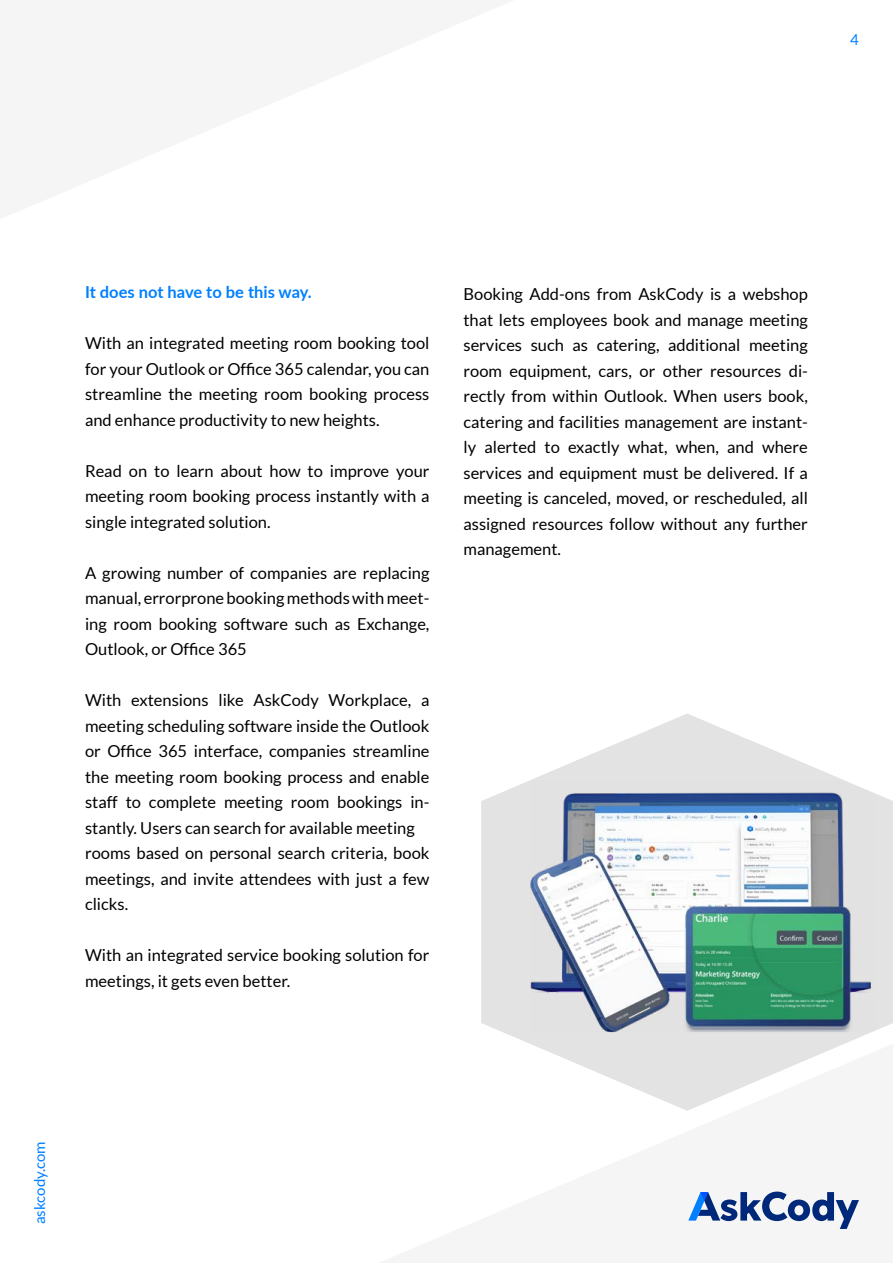
<style>
.page{position:relative;width:893px;height:1263px;background:#fff}
.page>*{position:absolute;margin:0;border:0;box-sizing:border-box;transform-origin:0 0}
.t1{font:16.5px/25.5px "Lato";color:#000;text-align:justify}
.t2{font:700 16.5px "Lato";color:#0080ff}
.t3{font:15px "Lato";color:#0080ff}
</style>
<div class="page">
<svg style="left:688px;top:1191px;width:171px;height:38px"></svg>
<svg style="left:626px;top:713px;width:123px;height:27px"></svg>
<svg style="left:481px;top:740px;width:412px;height:370px;fill:#e3e3e3"></svg>
<img style="left:529px;top:779px;width:348px;height:253px">
<p class="t3" style="left:850px;top:31px;width:10px">4</p>
<p class="t2" style="left:85px;top:280px;width:228px">It does not have to be this way.</p>
<p class="t1" style="left:85px;top:330px;width:346px">With an integrated meeting room booking tool for your Outlook or Office 365 calendar, you can streamline the meeting room booking process and enhance productivity to new heights.</p>
<p class="t1" style="left:85px;top:458px;width:346px">Read on to learn about how to improve your meeting room booking process instantly with a single integrated solution.</p>
<p class="t1" style="left:85px;top:560px;width:346px">A growing number of companies are replacing manual, errorprone booking methods with meet&shy;ing room booking software such as Exchange, Outlook, or Office 365</p>
<p class="t1" style="left:85px;top:687px;width:346px;text-align:left">With extensions like AskCody Workplace, a meeting scheduling software inside the Outlook or Office 365 interface, companies streamline the meeting room booking process and enable staff to complete meeting room bookings in&shy;stantly. Users can search for available meeting rooms based on personal search criteria, book meetings, and invite attendees with just a few clicks.</p>
<p class="t1" style="left:85px;top:942px;width:346px">With an integrated service booking solution for meetings, it gets even better.</p>
<p class="t1" style="left:463px;top:281px;width:346px">Booking Add-ons from AskCody is a webshop that lets employees book and manage meeting services such as catering, additional meeting room equipment, cars, or other resources di&shy;rectly from within Outlook. When users book, catering and facilities management are instant&shy;ly alerted to exactly what, when, and where services and equipment must be delivered. If a meeting is canceled, moved, or rescheduled, all assigned resources follow without any further management.</p>
<p class="t3" style="left:31px;top:1224px;width:84px;rotate:-90deg">askcody.com</p>
</div>
